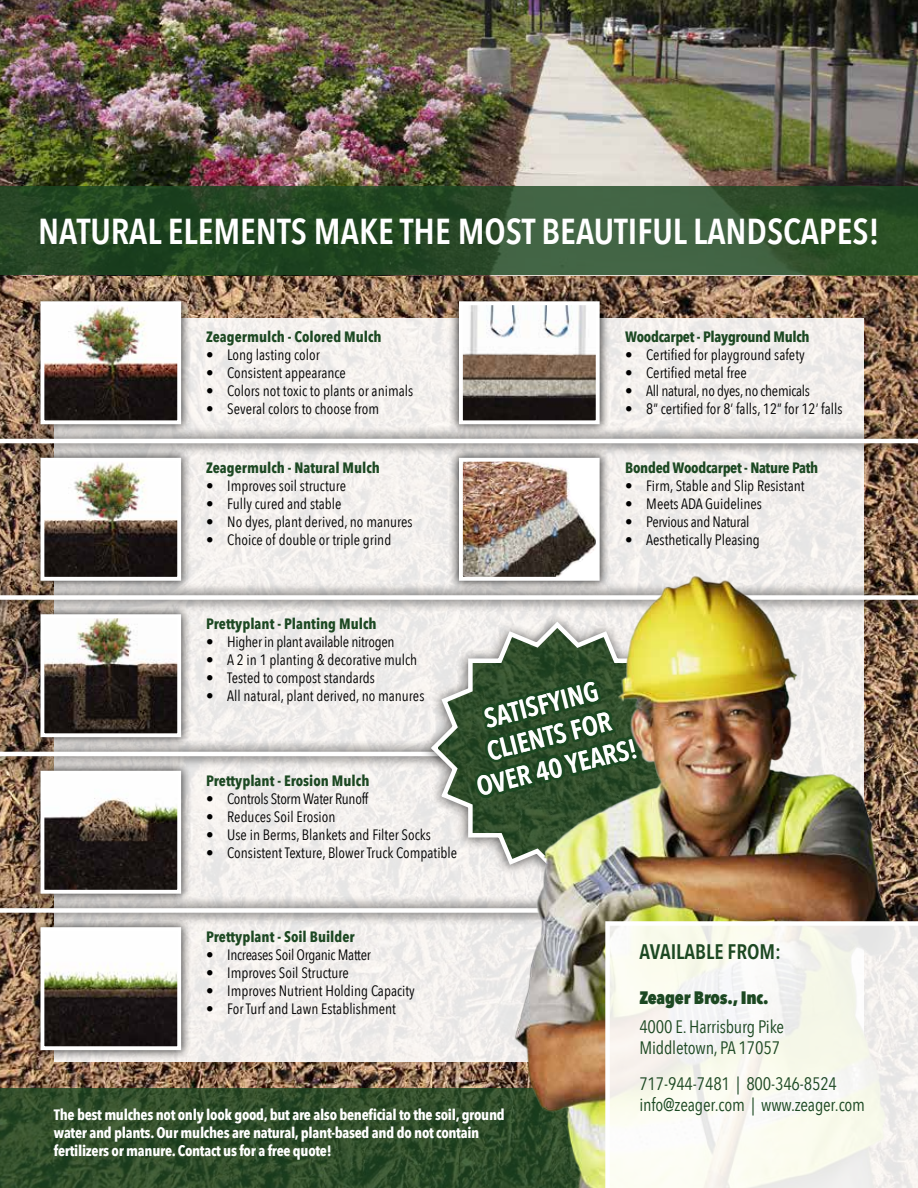
<style>
.page{position:relative;width:918px;height:1188px;background:#fff}
.page>*{position:absolute;margin:0;border:0;box-sizing:border-box;transform-origin:0 0}
.t1{font:600 36px "Avenir Next Condensed";color:#fff}
.t2{font:600 27px/32.4px "Avenir Next Condensed";color:#fff;text-align:center}
.t3{font:600 21px "Avenir Next Condensed";color:#1c4822}
.t4{font:18px/21.6px "Avenir Next Condensed";letter-spacing:-.01em;color:#1c4822}
.t5{font:800 18px "Avenir Next Condensed";letter-spacing:-.01em;color:#1c4822}
.t6{font:15px "Avenir Next Condensed";color:#000}
.t7{font:700 15px/18px "Avenir Next Condensed";letter-spacing:-.02em;color:#fff}
.t8{font:15px "Avenir Next Condensed";letter-spacing:-.02em;color:#000}
.t9{font:700 15px "Avenir Next Condensed";color:#1c4822}
.t10{font:700 15px "Avenir Next Condensed";letter-spacing:-.02em;color:#1c4822}
</style>
<div class="page">
<img style="left:0;top:0;width:918px;height:1088px">
<div style="left:54px;top:319px;width:810px;height:743px;background:#f2efed"></div>
<svg style="left:0;top:186px;width:918px;height:89px;background:#2c4f2c"></svg>
<svg style="left:0;top:1088px;width:479px;height:100px;background:#2f4c2a"></svg>
<div style="left:30px;top:291px;width:162px;height:144px;background:#000;opacity:.75"></div>
<img style="left:46px;top:306px;width:130px;height:113px">
<div style="left:41px;top:301px;width:140px;height:123px;border:4px solid #fff"></div>
<div style="left:30px;top:447px;width:162px;height:144px;background:#000;opacity:.75"></div>
<img style="left:46px;top:463px;width:130px;height:113px">
<div style="left:41px;top:458px;width:140px;height:123px;border:4px solid #fff"></div>
<div style="left:449px;top:447px;width:162px;height:144px;background:#000;opacity:.75"></div>
<img style="left:464px;top:463px;width:131px;height:105px">
<div style="left:459px;top:458px;width:141px;height:123px;border:4px solid #fff"></div>
<div style="left:30px;top:760px;width:162px;height:144px;background:#000;opacity:.75"></div>
<img style="left:46px;top:776px;width:130px;height:113px">
<div style="left:41px;top:771px;width:140px;height:123px;border:4px solid #fff"></div>
<div style="left:449px;top:291px;width:162px;height:144px;background:#000;opacity:.75"></div>
<img style="left:464px;top:306px;width:131px;height:113px">
<div style="left:459px;top:301px;width:141px;height:123px;border:4px solid #fff"></div>
<div style="left:30px;top:917px;width:162px;height:144px;background:#000;opacity:.75"></div>
<img style="left:46px;top:932px;width:130px;height:113px">
<div style="left:41px;top:927px;width:140px;height:123px;border:4px solid #fff"></div>
<div style="left:30px;top:604px;width:162px;height:144px;background:#000;opacity:.75"></div>
<img style="left:46px;top:619px;width:130px;height:113px">
<div style="left:41px;top:614px;width:140px;height:123px;border:4px solid #fff"></div>
<div style="left:0;top:426px;width:918px;height:30px;background:#000;opacity:.75"></div>
<hr style="left:0;top:439px;width:918px;height:4px;background:#fff">
<div style="left:0;top:583px;width:918px;height:30px;background:#000;opacity:.75"></div>
<div style="left:0;top:595px;width:918px;height:5px;background:#fff"></div>
<div style="left:0;top:739px;width:705px;height:30px;background:#000;opacity:.75"></div>
<hr style="left:0;top:752px;width:692px;height:4px;background:#fff">
<svg style="left:378px;top:568px;width:101px;height:360px"></svg>
<svg style="left:428px;top:618px;width:51px;height:260px"></svg>
<svg style="left:470px;top:675px;width:9px;height:221px"></svg>
<div style="left:0;top:896px;width:705px;height:29px;background:#000;opacity:.75"></div>
<div style="left:0;top:908px;width:692px;height:5px;background:#fff"></div>
<img style="left:479px;top:519px;width:439px;height:669px">
<svg style="left:605px;top:921px;width:313px;height:267px"></svg>
<h1 class="t1" style="left:38px;top:201px;width:843px">NATURAL ELEMENTS MAKE THE MOST BEAUTIFUL LANDSCAPES!</h1>
<p class="t9" style="left:206px;top:328px;width:177px">Zeagermulch - Colored Mulch</p>
<p class="t6" style="left:206px;top:342px;width:115px">• Long lasting color</p>
<p class="t6" style="left:206px;top:360px;width:141px">• Consistent appearance</p>
<p class="t6" style="left:206px;top:378px;width:208px">• Colors not toxic to plants or animals</p>
<p class="t6" style="left:206px;top:396px;width:174px">• Several colors to choose from</p>
<p class="t9" style="left:206px;top:458px;width:175px">Zeagermulch - Natural Mulch</p>
<p class="t6" style="left:206px;top:473px;width:141px">• Improves soil structure</p>
<p class="t6" style="left:206px;top:491px;width:137px">• Fully cured and stable</p>
<p class="t6" style="left:206px;top:509px;width:208px">• No dyes, plant derived, no manures</p>
<p class="t6" style="left:206px;top:527px;width:187px">• Choice of double or triple grind</p>
<p class="t10" style="left:625px;top:328px;width:186px">Woodcarpet - Playground Mulch</p>
<p class="t6" style="left:625px;top:342px;width:181px">• Certified for playground safety</p>
<p class="t6" style="left:625px;top:360px;width:123px">• Certified metal free</p>
<p class="t8" style="left:625px;top:378px;width:186px">• All natural,no dyes,no chemicals</p>
<p class="t6" style="left:625px;top:396px;width:219px">• 8” certified for 8’ falls, 12” for 12’ falls</p>
<p class="t10" style="left:625px;top:458px;width:194px">Bonded Woodcarpet - Nature Path</p>
<p class="t6" style="left:625px;top:473px;width:181px">• Firm, Stable and Slip Resistant</p>
<p class="t6" style="left:625px;top:491px;width:138px">• Meets ADA Guidelines</p>
<p class="t8" style="left:625px;top:509px;width:126px">• Pervious and Natural</p>
<p class="t6" style="left:625px;top:527px;width:136px">• Aesthetically Pleasing</p>
<p class="t9" style="left:206px;top:615px;width:172px">Prettyplant - Planting Mulch</p>
<p class="t8" style="left:206px;top:629px;width:190px">• Higher in plant available nitrogen</p>
<p class="t6" style="left:206px;top:647px;width:213px">• A 2 in 1 planting &amp; decorative mulch</p>
<p class="t6" style="left:206px;top:665px;width:170px">• Tested to compost standards</p>
<p class="t6" style="left:206px;top:683px;width:220px">• All natural, plant derived, no manures</p>
<p class="t9" style="left:206px;top:771px;width:165px">Prettyplant - Erosion Mulch</p>
<p class="t8" style="left:206px;top:786px;width:164px">• Controls StormWater Runoff</p>
<p class="t6" style="left:206px;top:804px;width:131px">• Reduces Soil Erosion</p>
<p class="t6" style="left:206px;top:822px;width:226px">• Use in Berms, Blankets and Filter Socks</p>
<p class="t6" style="left:206px;top:840px;width:253px">• Consistent Texture, Blower Truck Compatible</p>
<h2 class="t2" style="left:458px;top:708px;width:166px;rotate:-14deg">SATISFYING<br>CLIENTS FOR<br>OVER 40 YEARS!</h2>
<p class="t9" style="left:206px;top:928px;width:150px">Prettyplant - Soil Builder</p>
<p class="t8" style="left:206px;top:942px;width:166px">• Increases Soil Organic Matter</p>
<p class="t6" style="left:206px;top:960px;width:144px">• Improves Soil Structure</p>
<p class="t6" style="left:206px;top:978px;width:210px">• Improves Nutrient Holding Capacity</p>
<p class="t6" style="left:206px;top:996px;width:191px">• For Turf and Lawn Establishment</p>
<p class="t7" style="left:54px;top:1106px;width:452px">The best mulches not only look good, but are also beneficial to the soil, ground water and plants. Our mulches are natural, plant-based and do not contain fertilizers or manure. Contact us for a free quote!</p>
<h3 class="t3" style="left:639px;top:934px;width:143px">AVAILABLE FROM:</h3>
<p class="t5" style="left:639px;top:987px;width:131px">Zeager Bros., Inc.</p>
<p class="t4" style="left:639px;top:1015px;width:146px">4000 E.Harrisburg Pike<br>Middletown, PA 17057</p>
<p class="t4" style="left:639px;top:1072px;width:227px">717-944-7481 | 800-346-8524 info@zeager.com | www.zeager.com</p>
</div>
